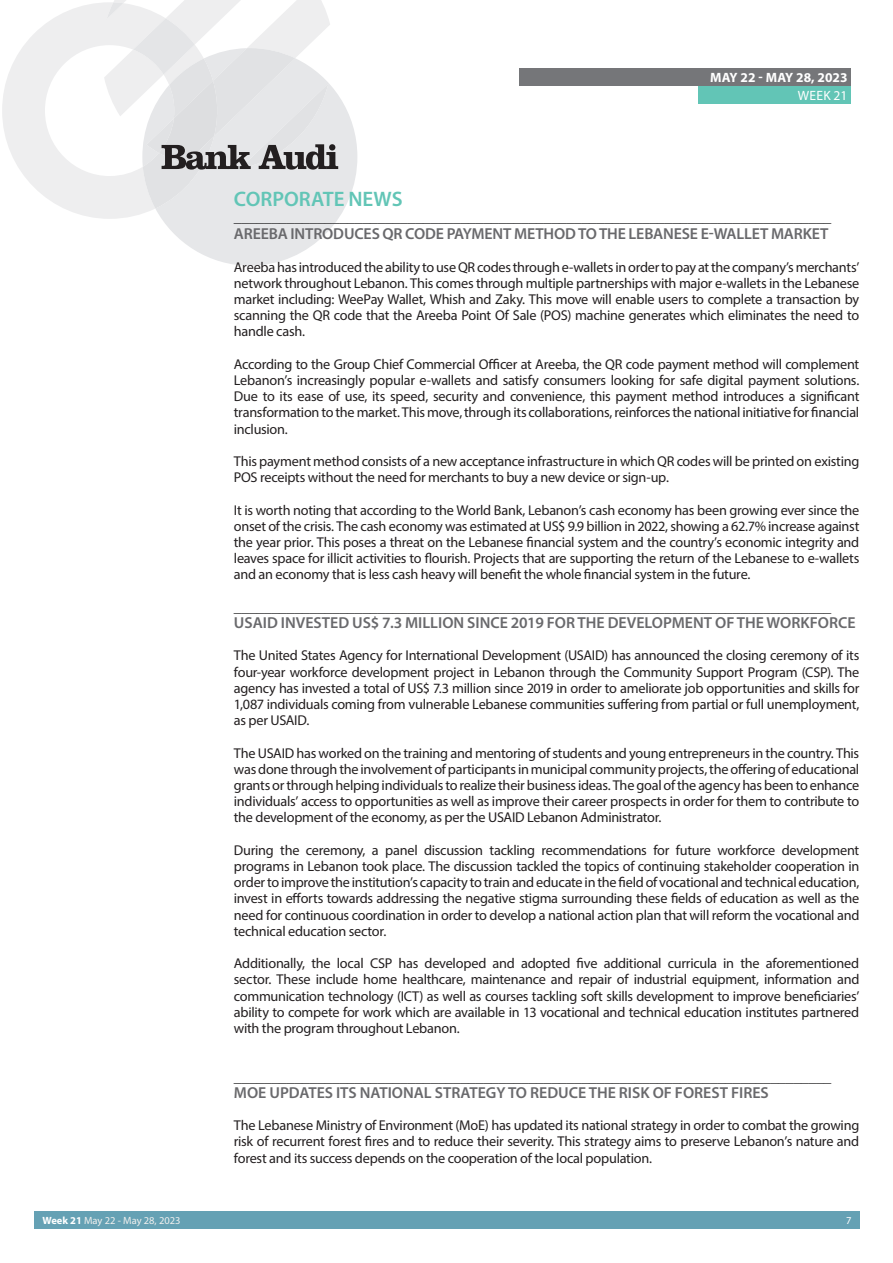
<style>
.page{position:relative;width:893px;height:1263px;background:#fff}
.page>*{position:absolute;margin:0;border:0;box-sizing:border-box;transform-origin:0 0}
.t1{font:600 21px "Myriad Pro";color:#62c5b6}
.t2{font:600 15.9px "Myriad Pro";color:#69696c}
.t3{font:15.75px "Myriad Pro";color:#3e3e3f}
.t4{font:14.25px/16.2px "Myriad Pro";letter-spacing:-.02em;color:#231f20;text-align:justify}
.t5{font:700 13.5px "Myriad Pro";color:#fff}
.t6{font:13.5px "Myriad Pro";letter-spacing:.02em;color:#fff}
.t7{font:10.5px "Myriad Pro";color:#f1f0ee}
.t8{font:10.5px "Myriad Pro";color:#fff}
.s1{font-weight:700;color:#fff}
</style>
<div class="page">
<div style="left:519px;top:68px;width:331px;height:17px;background:#757679"></div>
<div style="left:34px;top:1212px;width:826px;height:17px;background:#65a1b4"></div>
<div style="left:698px;top:86px;width:152px;height:17px;background:#62c5b6"></div>
<svg style="left:162px;top:95px;width:195px;height:171px;fill:#e6e7e9"></svg>
<svg style="left:2px;top:0;width:336px;height:219px"></svg>
<p class="t5" style="left:710px;top:68px;width:139px">MAY 22 - MAY 28, 2023</p>
<p class="t6" style="left:798px;top:87px;width:51px">WEEK 21</p>
<h1 class="t1" style="left:234px;top:185px;width:170px">CORPORATE NEWS</h1>
<p class="t3" style="left:234px;top:207px;width:599px">_______________________________________________________________________________</p>
<p class="t2" style="left:234px;top:223px;width:596px">AREEBA INTRODUCES QR CODE PAYMENT METHOD TO THE LEBANESE E-WALLET MARKET</p>
<p class="t4" style="left:234px;top:258px;width:627px">Areeba has introduced the ability to use QR codes through e-wallets in order to pay at the company’s merchants’ network throughout Lebanon. This comes through multiple partnerships with major e-wallets in the Lebanese market including: WeePay Wallet, Whish and Zaky. This move will enable users to complete a transaction by scanning the QR code that the Areeba Point Of Sale (POS) machine generates which eliminates the need to handle cash.</p>
<p class="t4" style="left:234px;top:356px;width:627px">According to the Group Chief Commercial Officer at Areeba, the QR code payment method will complement Lebanon’s increasingly popular e-wallets and satisfy consumers looking for safe digital payment solutions.<br>Due to its ease of use, its speed, security and convenience, this payment method introduces a significant transformation to the market. This move, through its collaborations, reinforces the national initiative for financial inclusion.</p>
<p class="t4" style="left:234px;top:453px;width:627px">This payment method consists of a new acceptance infrastructure in which QR codes will be printed on existing<br>POS receipts without the need for merchants to buy a new device or sign-up.</p>
<p class="t4" style="left:234px;top:501px;width:627px">It is worth noting that according to the World Bank, Lebanon’s cash economy has been growing ever since the onset of the crisis. The cash economy was estimated at US$ 9.9 billion in 2022, showing a 62.7% increase against the year prior. This poses a threat on the Lebanese financial system and the country’s economic integrity and leaves space for illicit activities to flourish. Projects that are supporting the return of the Lebanese to e-wallets and an economy that is less cash heavy will benefit the whole financial system in the future.</p>
<p class="t3" style="left:234px;top:597px;width:599px">_______________________________________________________________________________</p>
<p class="t2" style="left:234px;top:612px;width:623px">USAID INVESTED US$ 7.3 MILLION SINCE 2019 FOR THE DEVELOPMENT OF THE WORKFORCE</p>
<p class="t4" style="left:234px;top:647px;width:627px">The United States Agency for International Development (USAID) has announced the closing ceremony of its four-year workforce development project in Lebanon through the Community Support Program (CSP). The agency has invested a total of US$ 7.3 million since 2019 in order to ameliorate job opportunities and skills for 1,087 individuals coming from vulnerable Lebanese communities suffering from partial or full unemployment, as per USAID.</p>
<p class="t4" style="left:234px;top:744px;width:627px">The USAID has worked on the training and mentoring of students and young entrepreneurs in the country. This was done through the involvement of participants in municipal community projects, the offering of educational grants or through helping individuals to realize their business ideas. The goal of the agency has been to enhance individuals’ access to opportunities as well as improve their career prospects in order for them to contribute to the development of the economy, as per the USAID Lebanon Administrator.</p>
<p class="t4" style="left:234px;top:842px;width:627px">During the ceremony, a panel discussion tackling recommendations for future workforce development programs in Lebanon took place. The discussion tackled the topics of continuing stakeholder cooperation in order to improve the institution’s capacity to train and educate in the field of vocational and technical education, invest in efforts towards addressing the negative stigma surrounding these fields of education as well as the need for continuous coordination in order to develop a national action plan that will reform the vocational and technical education sector.</p>
<p class="t4" style="left:234px;top:955px;width:627px">Additionally, the local CSP has developed and adopted five additional curricula in the aforementioned sector. These include home healthcare, maintenance and repair of industrial equipment, information and communication technology (ICT) as well as courses tackling soft skills development to improve beneficiaries’ ability to compete for work which are available in 13 vocational and technical education institutes partnered with the program throughout Lebanon.</p>
<p class="t3" style="left:234px;top:1066px;width:599px">_______________________________________________________________________________</p>
<p class="t2" style="left:234px;top:1082px;width:536px">MOE UPDATES ITS NATIONAL STRATEGY TO REDUCE THE RISK OF FOREST FIRES</p>
<p class="t4" style="left:234px;top:1117px;width:627px">The Lebanese Ministry of Environment (MoE) has updated its national strategy in order to combat the growing risk of recurrent forest fires and to reduce their severity. This strategy aims to preserve Lebanon’s nature and forest and its success depends on the cooperation of the local population.</p>
<p class="t7" style="left:43px;top:1214px;width:140px"><span class="s1">Week 21</span> May 22 - May 28, 2023</p>
<p class="t8" style="left:846px;top:1213px;width:7px">7</p>
</div>
